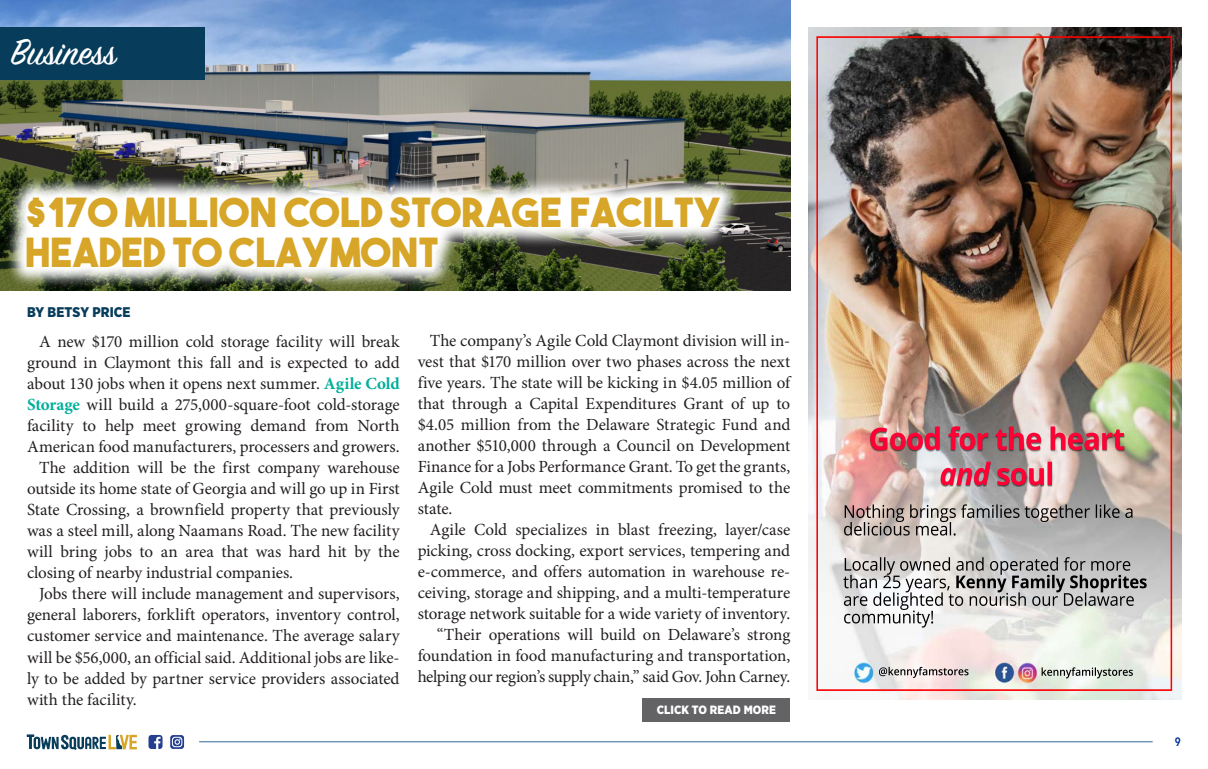
<style>
.page{position:relative;width:1208px;height:769px;background:#fff}
.page>*{position:absolute;margin:0;border:0;box-sizing:border-box;transform-origin:0 0}
.t1{font:40px/40px "The Bold Font";letter-spacing:.01em;color:#d7a628}
.t2{font:40px "Sign Painter House Script";color:#fff}
.body_copy{font:17px/21px "Minion Pro";letter-spacing:-.005em;color:#231f20;text-align:justify}
.t3{font:900 14px "Gotham Narrow";letter-spacing:.005em;color:#073d5a}
.t4{font:900 12px "Gotham Narrow";letter-spacing:.005em;color:#fff}
.t5{font:600 12px "Avenir Next Condensed";color:#039}
.s1{font-weight:700;color:#00af9b}
</style>
<div class="page">
<hr style="left:199px;top:740px;width:953px;height:1px;background:#369">
<svg style="left:148px;top:735px;width:14px;height:13px"></svg>
<svg style="left:170px;top:735px;width:14px;height:13px"></svg>
<svg style="left:27px;top:734px;width:110px;height:15px"></svg>
<img style="left:0;top:0;width:790px;height:291px">
<img style="left:5px;top:176px;width:736px;height:113px">
<div style="left:0;top:27px;width:204px;height:52px;background:#073d5a"></div>
<div style="left:642px;top:697px;width:148px;height:24px;background:#636366"></div>
<img style="left:808px;top:27px;width:373px;height:672px">
<img style="left:816px;top:36px;width:355px;height:654px">
<p class="t2" style="left:11px;top:27px;width:107px">Business</p>
<p class="t1" style="left:25px;top:192px;width:698px">$170 MILLION COLD STORAGE FACILTY<br>HEADED TO CLAYMONT</p>
<p class="t3" style="left:27px;top:303px;width:105px">BY BETSY PRICE</p>
<p class="body_copy" style="left:27px;top:331px;width:374px;text-indent:12px">A new $170 million cold storage facility will break ground in Claymont this fall and is expected to add about 130 jobs when it opens next summer. <span class="s1">Agile Cold Storage</span> will build a 275,000-square-foot cold-storage facility to help meet growing demand from North American food manufacturers, processers and growers.</p>
<p class="body_copy" style="left:27px;top:457px;width:374px;text-indent:12px">The addition will be the first company warehouse outside its home state of Georgia and will go up in First State Crossing, a brownfield property that previously was a steel mill, along Naamans Road. The new facility will bring jobs to an area that was hard hit by the closing of nearby industrial companies.</p>
<p class="body_copy" style="left:27px;top:583px;width:374px;text-indent:12px">Jobs there will include management and supervisors, general laborers, forklift operators, inventory control, customer service and maintenance. The average salary will be $56,000, an official said. Additional jobs are like&shy;ly to be added by partner service providers associated with the facility.</p>
<p class="body_copy" style="left:417px;top:330px;width:374px;text-indent:12px">The company’s Agile Cold Claymont division will in&shy;vest that $170 million over two phases across the next five years. The state will be kicking in $4.05 million of that through a Capital Expenditures Grant of up to $4.05 million from the Delaware Strategic Fund and another $510,000 through a Council on Development Finance for a Jobs Performance Grant. To get the grants, Agile Cold must meet commitments promised to the state.</p>
<p class="body_copy" style="left:417px;top:519px;width:374px;text-indent:12px">Agile Cold specializes in blast freezing, layer/case picking, cross docking, export services, tempering and e-commerce, and offers automation in warehouse re&shy;ceiving, storage and shipping, and a multi-temperature storage network suitable for a wide variety of inventory.</p>
<p class="body_copy" style="left:417px;top:623px;width:374px;text-indent:19px">“Their operations will build on Delaware’s strong foundation in food manufacturing and transportation, helping our region’s supply chain,” said Gov. John Carney.</p>
<p class="t4" style="left:656px;top:701px;width:121px">CLICK TO READ MORE</p>
<p class="t5" style="left:1174px;top:731px;width:7px">9</p>
</div>
